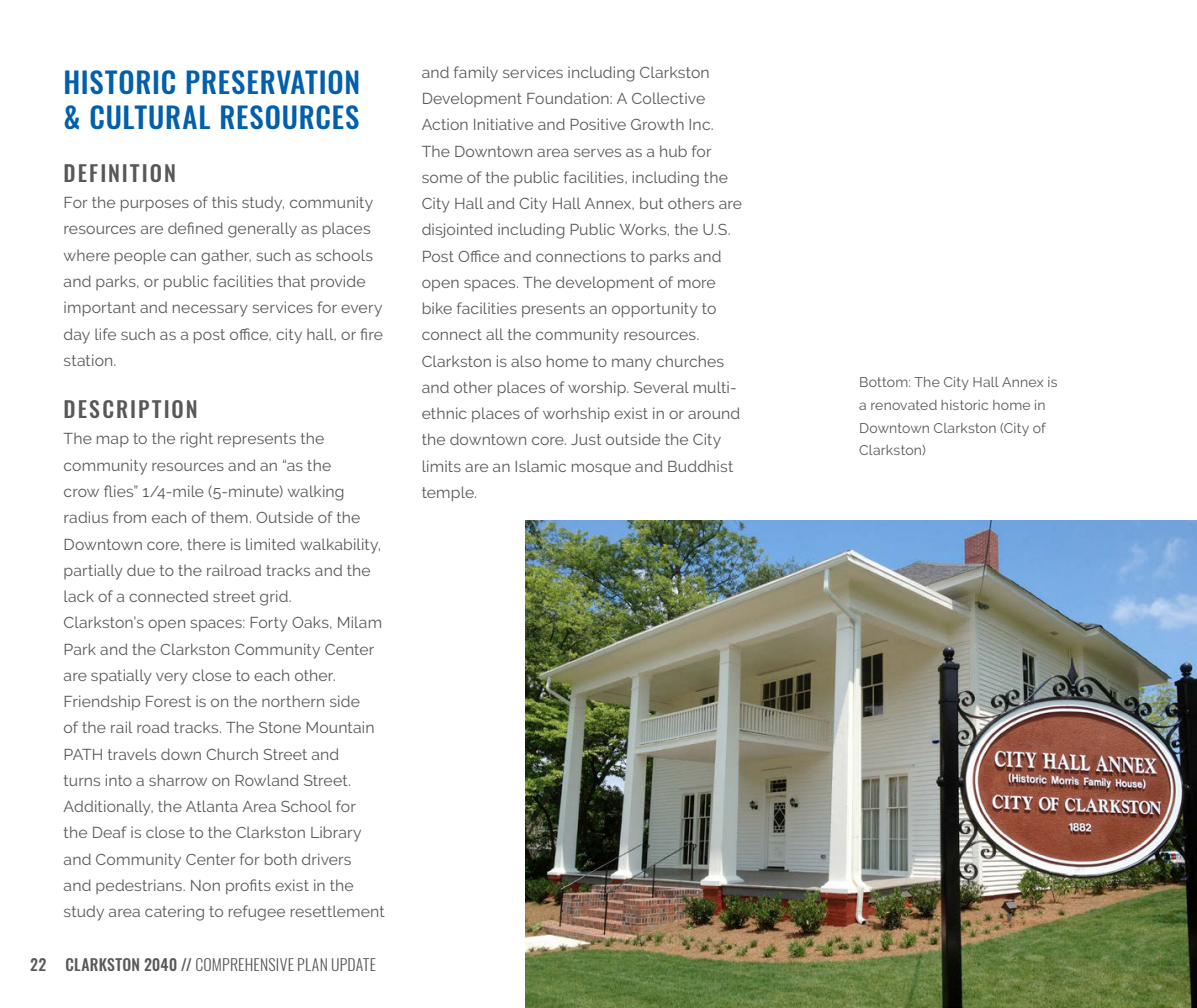
<style>
.page{position:relative;width:1197px;height:1008px;background:#fff}
.page>*{position:absolute;margin:0;border:0;box-sizing:border-box;transform-origin:0 0}
.t1{font:500 28.88px/35px "Oswald";letter-spacing:.025em;color:#015fab}
.t2{font:500 21.88px "Oswald";letter-spacing:.09em;color:#58585b}
.t3{font:15.75px/26.2px "Raleway";letter-spacing:.01em;color:#58585b}
.t4{font:300 15.75px "Oswald";letter-spacing:.015em;color:#58585b}
.t5{font:14px/22.8px "Raleway";letter-spacing:.015em;color:#58585b}
.s1{font-weight:500;color:#58595b}
.s2{font-weight:500}
</style>
<div class="page">
<img style="left:526px;top:520px;width:671px;height:488px">
<h1 class="t1" style="left:64px;top:66px;width:298px">HISTORIC PRESERVATION &amp; CULTURAL RESOURCES</h1>
<h2 class="t2" style="left:64px;top:158px;width:114px">DEFINITION</h2>
<p class="t3" style="left:64px;top:190px;width:321px">For the purposes of this study, community resources are defined generally as places where people can gather, such as schools and parks, or public facilities that provide important and necessary services for every day life such as a post office, city hall, or fire station.</p>
<h2 class="t2" style="left:64px;top:394px;width:136px">DESCRIPTION</h2>
<p class="t3" style="left:64px;top:426px;width:323px">The map to the right represents the community resources and an “as the<br>crow flies” 1/4-mile (5-minute) walking radius from each of them. Outside of the Downtown core, there is limited walkability, partially due to the railroad tracks and the lack of a connected street grid.<br>Clarkston’s open spaces: Forty Oaks, Milam Park and the Clarkston Community Center are spatially very close to each other.<br>Friendship Forest is on the northern side<br>of the rail road tracks. The Stone Mountain PATH travels down Church Street and<br>turns into a sharrow on Rowland Street.<br>Additionally, the Atlanta Area School for<br>the Deaf is close to the Clarkston Library and Community Center for both drivers<br>and pedestrians. Non profits exist in the study area catering to refugee resettlement</p>
<p class="t4" style="left:30px;top:954px;width:347px"><span class="s1">22 CLARKSTON 2040</span> <span class="s2">//</span> COMPREHENSIVE PLAN UPDATE</p>
<p class="t3" style="left:422px;top:59px;width:322px">and family services including Clarkston Development Foundation: A Collective Action Initiative and Positive Growth Inc.<br>The Downtown area serves as a hub for some of the public facilities, including the City Hall and City Hall Annex, but others are disjointed including Public Works, the U.S.<br>Post Office and connections to parks and open spaces. The development of more bike facilities presents an opportunity to connect all the community resources.<br>Clarkston is also home to many churches and other places of worship. Several multi&shy;ethnic places of worhship exist in or around the downtown core. Just outside the City limits are an Islamic mosque and Buddhist temple.</p>
<p class="t5" style="left:859px;top:371px;width:200px">Bottom: The City Hall Annex is a renovated historic home in<br>Downtown Clarkston (City of<br>Clarkston)</p>
</div>
